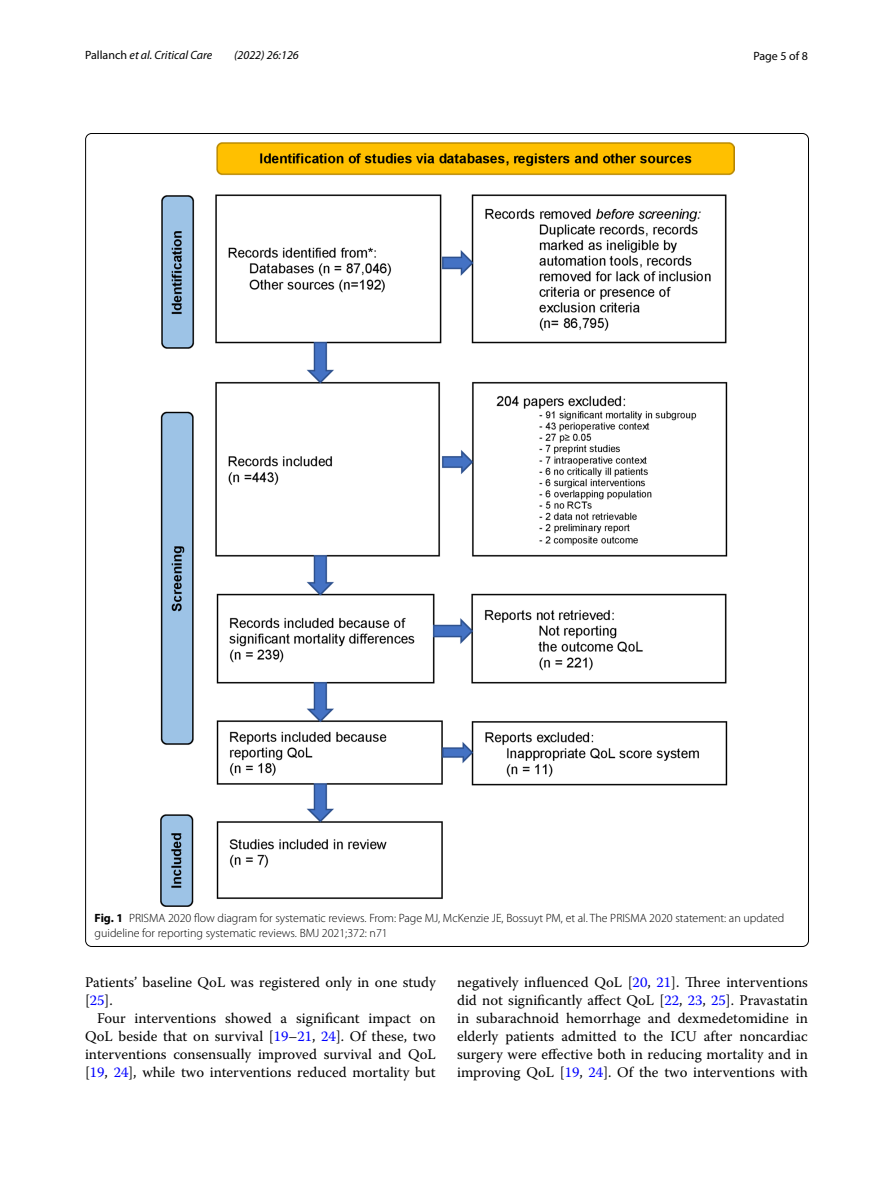
<style>
.page{position:relative;width:893px;height:1187px;background:#fff}
.page>*{position:absolute;margin:0;border:0;box-sizing:border-box;transform-origin:0 0}
.t1{font:14.7px/18px "Warnock Pro";color:#000;text-align:justify}
.t2{font:300 12px/15px "Myriad Pro";color:#000}
.t3{font:italic 12px "Myriad Pro";color:#000}
.t4{font:12px "Myriad Pro";color:#000}
.s1{font-style:normal}
.s2{font-weight:700}
.s3{color:#00f}
</style>
<div class="page">
<img style="left:160px;top:142px;width:574px;height:764px">
<p class="t3" style="left:85px;top:48px;width:129px"><span class="s1">Pallanch</span> et al. Critical Care</p>
<p class="t3" style="left:234px;top:48px;width:66px">(2022) 26:126</p>
<p class="t4" style="left:753px;top:48px;width:56px">Page 5 of 8</p>
<p class="t2" style="left:95px;top:910px;width:691px"><span class="s2">Fig. 1</span> PRISMA 2020 flow diagram for systematic reviews. From: Page MJ, McKenzie JE, Bossuyt PM, et al. The PRISMA 2020 statement: an updated guideline for reporting systematic reviews. BMJ 2021;372: n71</p>
<p class="t1" style="left:85px;top:973px;width:352px">Patients’ baseline QoL was registered only in one study [<span class="s3">25</span>].</p>
<p class="t1" style="left:85px;top:1009px;width:352px;text-indent:12px">Four interventions showed a significant impact on QoL beside that on survival [<span class="s3">19</span>–<span class="s3">21</span>, <span class="s3">24</span>]. Of these, two interventions consensually improved survival and QoL [<span class="s3">19</span>, <span class="s3">24</span>], while two interventions reduced mortality but</p>
<p class="t1" style="left:457px;top:973px;width:352px">negatively influenced QoL [<span class="s3">20</span>, <span class="s3">21</span>]. Three interventions did not significantly affect QoL [<span class="s3">22</span>, <span class="s3">23</span>, <span class="s3">25</span>]. Pravastatin in subarachnoid hemorrhage and dexmedetomidine in elderly patients admitted to the ICU after noncardiac surgery were effective both in reducing mortality and in improving QoL [<span class="s3">19</span>, <span class="s3">24</span>]. Of the two interventions with</p>
</div>
